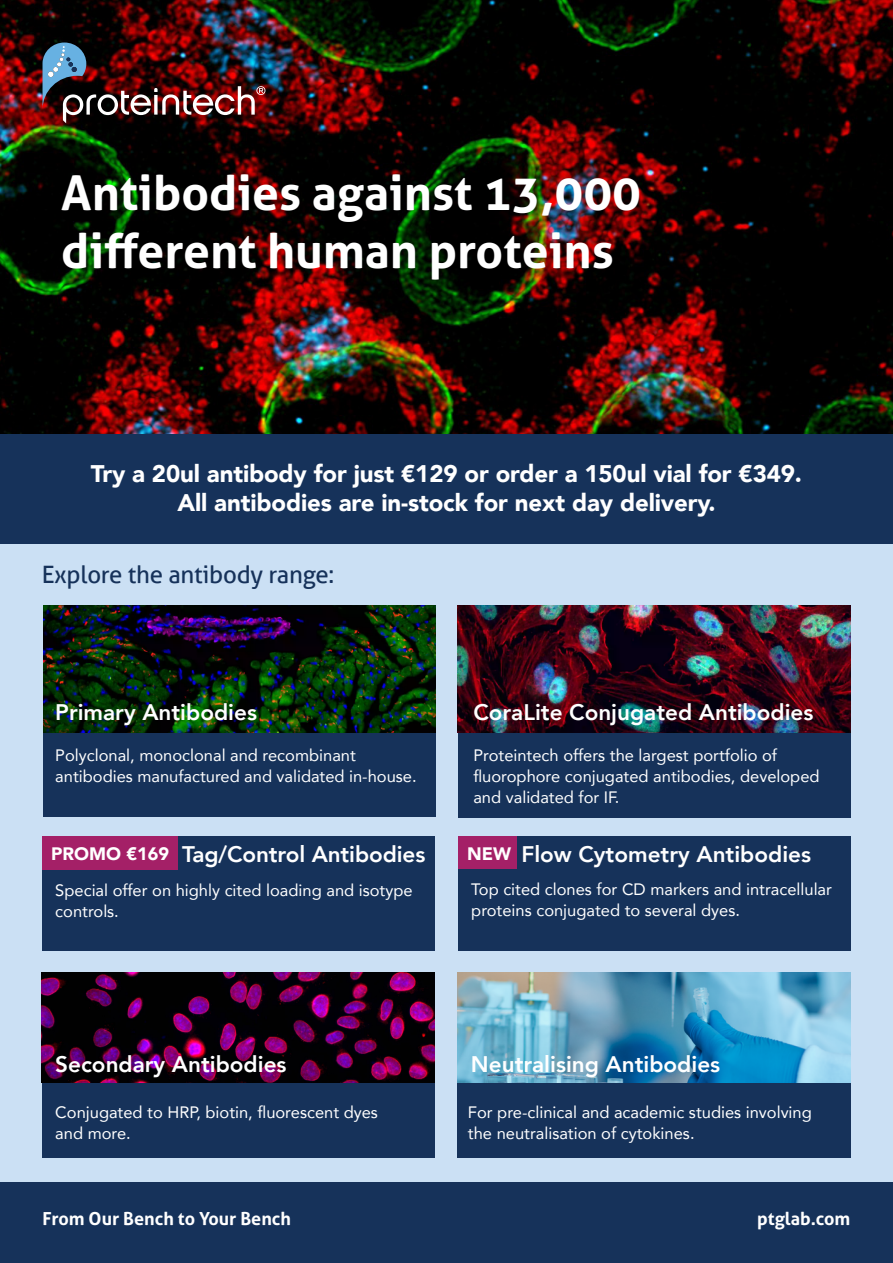
<style>
.page{position:relative;width:893px;height:1263px;background:#fff}
.page>*{position:absolute;margin:0;border:0;box-sizing:border-box;transform-origin:0 0}
.t1{font:700 48px/57.6px "Aller";color:#fff}
.t2{font:900 24px/28.5px "Avenir";letter-spacing:-.005em;color:#fff;text-align:center}
.t3{font:24px "Aller";letter-spacing:-.01em;color:#16325a}
.t4{font:800 22.5px "Avenir";color:#fff}
.t5{font:700 18px "Aller";color:#fff}
.t6{font:900 18px "Avenir";color:#fff}
.t7{font:16.5px/21px "Avenir";color:#fff}
</style>
<div class="page">
<img style="left:0;top:0;width:893px;height:434px">
<div style="left:0;top:542px;width:893px;height:644px;background:#cbe0f4"></div>
<div style="left:43px;top:672px;width:393px;height:145px;background:#16325a"></div>
<div style="left:42px;top:984px;width:392px;height:173px;background:#16325a"></div>
<div style="left:458px;top:640px;width:392px;height:177px;background:#16325a"></div>
<div style="left:457px;top:1082px;width:393px;height:75px;background:#16325a"></div>
<img style="left:43px;top:605px;width:393px;height:128px">
<img style="left:458px;top:605px;width:392px;height:128px">
<div style="left:0;top:1182px;width:893px;height:81px;background:#16325a"></div>
<img style="left:43px;top:43px;width:222px;height:80px">
<div style="left:0;top:434px;width:893px;height:110px;background:#16325a"></div>
<img style="left:457px;top:972px;width:393px;height:110px">
<div style="left:42px;top:836px;width:392px;height:114px;background:#16325a"></div>
<div style="left:43px;top:836px;width:135px;height:34px;background:#a42067"></div>
<div style="left:458px;top:836px;width:392px;height:114px;background:#16325a"></div>
<div style="left:459px;top:836px;width:58px;height:33px;background:#a42067"></div>
<img style="left:42px;top:972px;width:392px;height:110px">
<h1 class="t1" style="left:61px;top:164px;width:581px">Antibodies against 13,000 different human proteins</h1>
<h2 class="t2" style="left:91px;top:459px;width:713px">Try a 20ul antibody for just €129 or order a 150ul vial for €349.<br>All antibodies are in-stock for next day delivery.</h2>
<h2 class="t3" style="left:42px;top:559px;width:294px">Explore the antibody range:</h2>
<h3 class="t4" style="left:55px;top:694px;width:203px">Primary Antibodies</h3>
<h3 class="t4" style="left:473px;top:694px;width:342px">CoraLite Conjugated Antibodies</h3>
<p class="t7" style="left:55px;top:744px;width:363px">Polyclonal, monoclonal and recombinant antibodies manufactured and validated in-house.</p>
<p class="t7" style="left:473px;top:744px;width:348px">Proteintech offers the largest portfolio of fluorophore conjugated antibodies, developed and validated for IF.</p>
<h3 class="t4" style="left:182px;top:836px;width:245px">Tag/Control Antibodies</h3>
<p class="t7" style="left:55px;top:879px;width:359px">Special offer on highly cited loading and isotype controls.</p>
<p class="t6" style="left:51px;top:838px;width:119px">PROMO €169</p>
<h3 class="t4" style="left:521px;top:836px;width:291px">Flow Cytometry Antibodies</h3>
<p class="t7" style="left:471px;top:879px;width:362px">Top cited clones for CD markers and intracellular proteins conjugated to several dyes.</p>
<p class="t6" style="left:467px;top:838px;width:46px">NEW</p>
<h3 class="t4" style="left:55px;top:1046px;width:233px">Secondary Antibodies</h3>
<p class="t7" style="left:55px;top:1101px;width:324px">Conjugated to HRP, biotin, fluorescent dyes and more.</p>
<h3 class="t4" style="left:471px;top:1046px;width:251px">Neutralising Antibodies</h3>
<p class="t7" style="left:468px;top:1101px;width:345px">For pre-clinical and academic studies involving the neutralisation of cytokines.</p>
<p class="t5" style="left:43px;top:1208px;width:250px">From Our Bench to Your Bench</p>
<p class="t5" style="left:757px;top:1208px;width:95px">ptglab.com</p>
</div>
